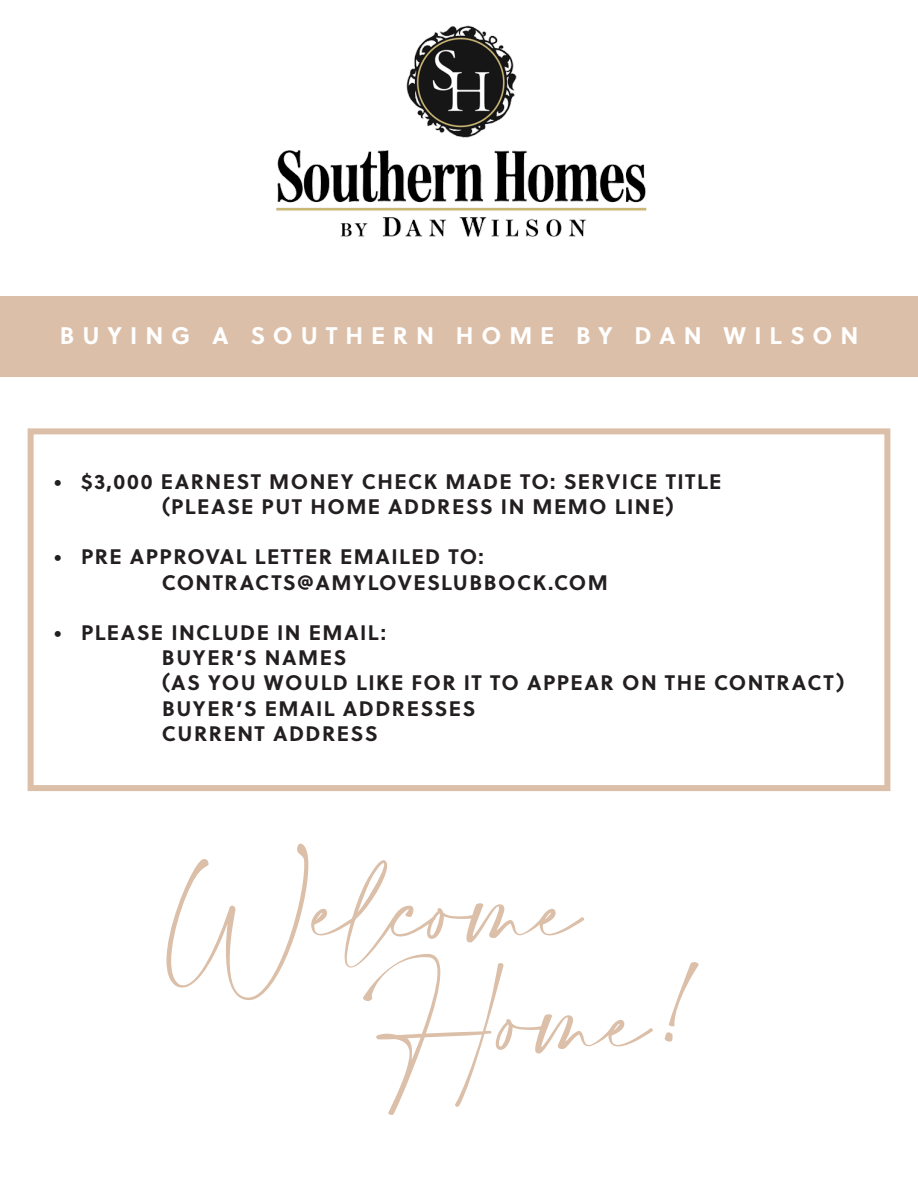
<style>
.page{position:relative;width:918px;height:1188px;background:#fff}
.page>*{position:absolute;margin:0;border:0;box-sizing:border-box;transform-origin:0 0}
.Title_-_Left_Align{font:78px "Amalfi Coast";color:#dbbfa8}
.Subtitle_-_Left_Alig{font:700 24px "Soleil";letter-spacing:.33em;color:#fff}
.Subtitle_-_Left_Alig-2{font:700 21px "Soleil";letter-spacing:.07em;color:#231f20}
</style>
<div class="page">
<div style="left:0;top:296px;width:918px;height:80px;background:#dbbfa8"></div>
<img style="left:276px;top:25px;width:371px;height:212px">
<div style="left:28px;top:428px;width:862px;height:363px;border:6px solid #dbbfa8"></div>
<p class="Subtitle_-_Left_Alig" style="left:60px;top:317px;width:800px">BUYING A SOUTHERN HOME BY DAN WILSON</p>
<p class="Subtitle_-_Left_Alig-2" style="left:54px;top:465px;width:669px">• $3,000 EARNEST MONEY CHECK MADE TO: SERVICE TITLE</p>
<p class="Subtitle_-_Left_Alig-2" style="left:162px;top:490px;width:513px">(PLEASE PUT HOME ADDRESS IN MEMO LINE)</p>
<p class="Subtitle_-_Left_Alig-2" style="left:54px;top:541px;width:431px">• PRE APPROVAL LETTER EMAILED TO:</p>
<p class="Subtitle_-_Left_Alig-2" style="left:162px;top:566px;width:447px">CONTRACTS@AMYLOVESLUBBOCK.COM</p>
<p class="Subtitle_-_Left_Alig-2" style="left:54px;top:616px;width:334px">• PLEASE INCLUDE IN EMAIL:</p>
<p class="Subtitle_-_Left_Alig-2" style="left:162px;top:641px;width:186px">BUYER’S NAMES</p>
<p class="Subtitle_-_Left_Alig-2" style="left:162px;top:667px;width:684px">(AS YOU WOULD LIKE FOR IT TO APPEAR ON THE CONTRACT)</p>
<p class="Subtitle_-_Left_Alig-2" style="left:162px;top:692px;width:315px">BUYER’S EMAIL ADDRESSES</p>
<p class="Subtitle_-_Left_Alig-2" style="left:162px;top:717px;width:217px">CURRENT ADDRESS</p>
<p class="Title_-_Left_Align" style="left:166px;top:866px;width:416px">Welcome</p>
<p class="Title_-_Left_Align" style="left:376px;top:977px;width:339px">Home!</p>
</div>
